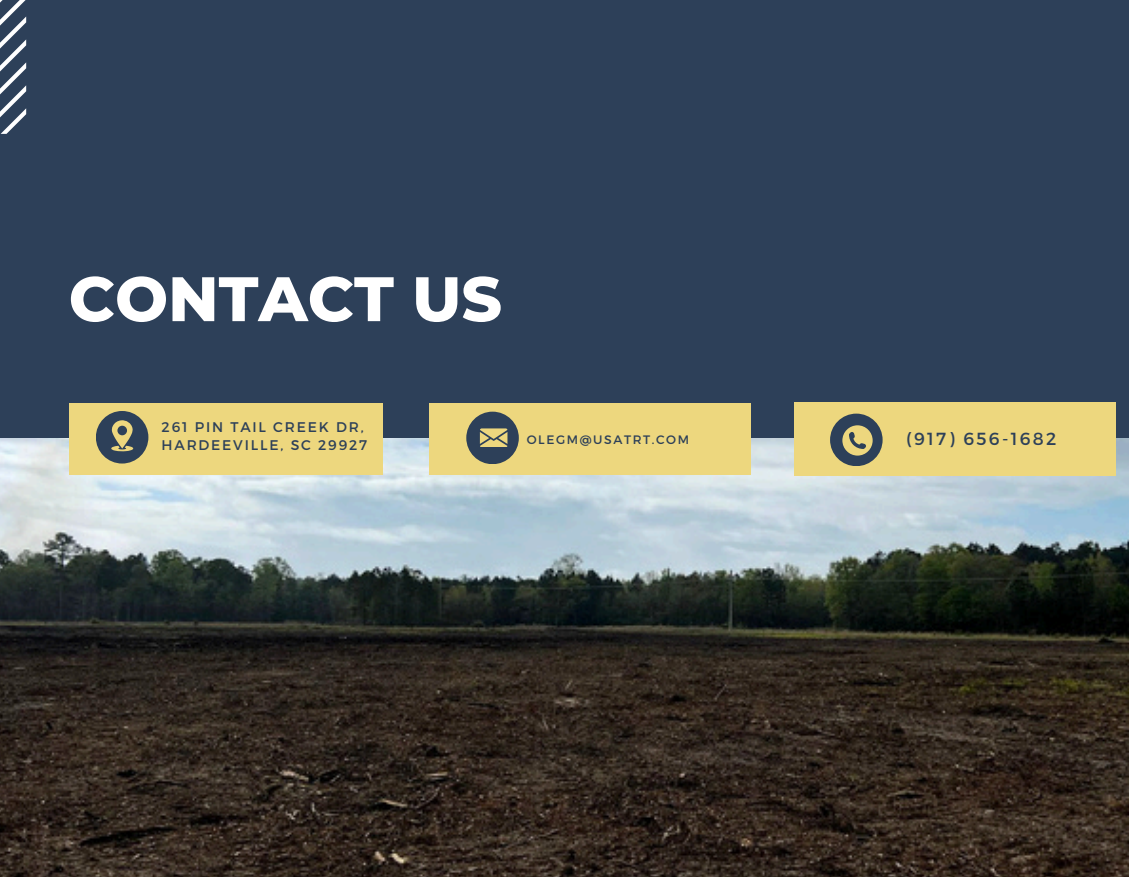
<style>
.page{position:relative;width:1129px;height:877px;background:#2d4059}
.page>*{position:absolute;margin:0;border:0;box-sizing:border-box;transform-origin:0 0}
.t1{font:800 62.65px "Montserrat";color:#fff}
.t2{font:17.5px "Montserrat";letter-spacing:.13em;color:#2d4059}
.t3{font:14px/18.6px "Montserrat";letter-spacing:.13em;color:#2d4059}
.t4{font:12.25px "Montserrat";letter-spacing:.13em;color:#2d4059}
</style>
<div class="page">
<svg style="left:0;top:0;width:26px;height:133px"></svg>
<img style="left:0;top:438px;width:1129px;height:439px">
<div style="left:69px;top:402px;width:313px;height:72px;background:#edd77e"></div>
<div style="left:96px;top:411px;width:52px;height:52px;background:#2d4059;border-radius:50%"></div>
<svg style="left:111px;top:420px;width:22px;height:31px"></svg>
<div style="left:429px;top:402px;width:321px;height:72px;background:#edd77e"></div>
<div style="left:466px;top:412px;width:53px;height:52px;background:#2d4059;border-radius:50%"></div>
<svg style="left:480px;top:428px;width:27px;height:19px"></svg>
<div style="left:794px;top:402px;width:322px;height:74px;background:#edd77e"></div>
<div style="left:830px;top:414px;width:52px;height:52px;background:#2d4059;border-radius:50%"></div>
<svg style="left:842px;top:425px;width:30px;height:30px"></svg>
<h1 class="t1" style="left:69px;top:260px;width:435px">CONTACT US</h1>
<p class="t3" style="left:162px;top:417px;width:207px">261 PIN TAIL CREEK DR,<br>HARDEEVILLE, SC 29927</p>
<h3 class="t4" style="left:527px;top:432px;width:164px">OLEGM@USATRT.COM</h3>
<p class="t2" style="left:906px;top:428px;width:152px">(917) 656-1682</p>
</div>
